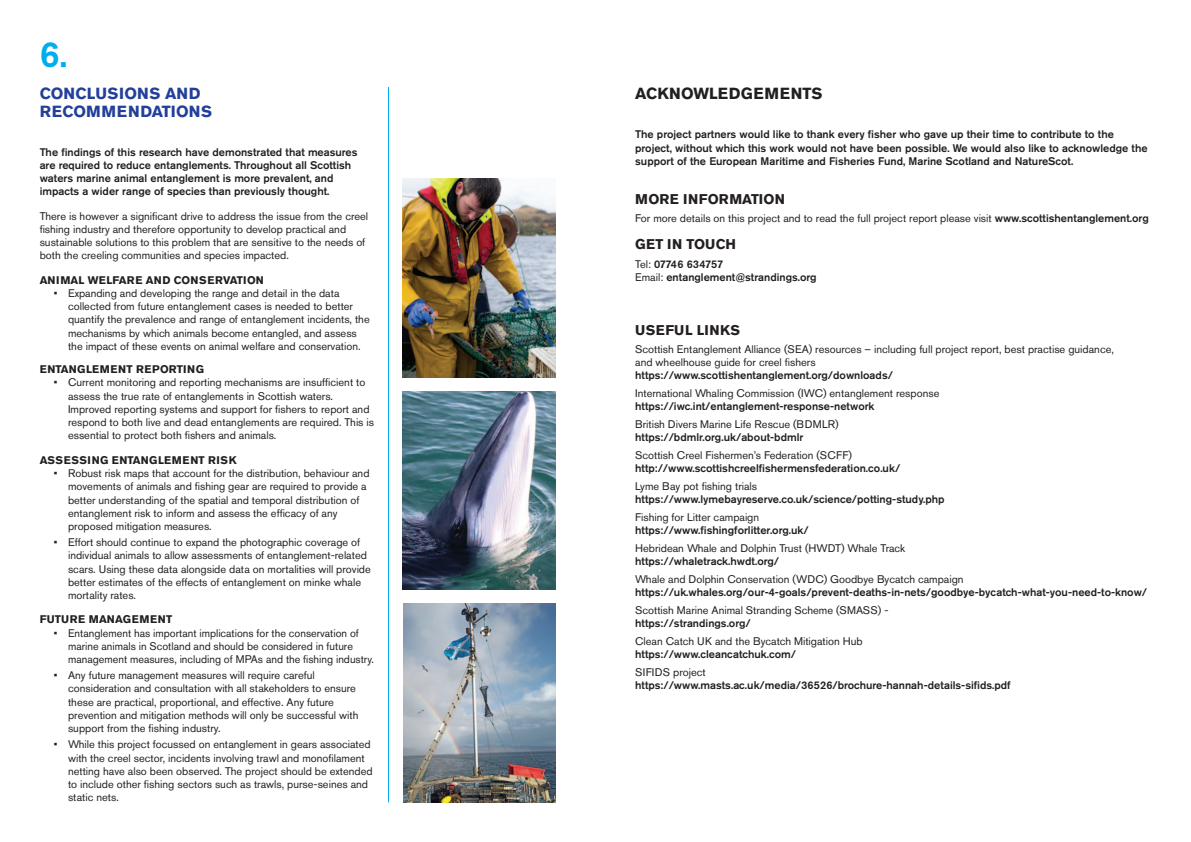
<style>
.page{position:relative;width:1191px;height:842px;background:#fff}
.page>*{position:absolute;margin:0;border:0;box-sizing:border-box;transform-origin:0 0}
.t1{font:500 36px "Akzidenz Grotesk Std";color:#00aeef}
.t2{font:700 16px "Akzidenz Grotesk Std";letter-spacing:.02em;color:#223f99}
.t3{font:700 16px "Akzidenz Grotesk Std";letter-spacing:.02em;color:#231f20}
.t4{font:700 14px "Akzidenz Grotesk Std";letter-spacing:.02em;color:#231f20}
.t5{font:700 14px "Akzidenz Grotesk Std";letter-spacing:.04em;color:#231f20}
.t6{font:700 14px "Akzidenz Grotesk Std";color:#231f20}
.t7{font:11px/13.2px "Akzidenz Grotesk Std";color:#231f20}
.t8{font:500 11px/13.2px "Akzidenz Grotesk Std";color:#231f20}
.t9{font:700 11px "Akzidenz Grotesk Std";letter-spacing:.015em;color:#231f20}
.t10{font:700 11px "Akzidenz Grotesk Std";letter-spacing:.055em;color:#231f20}
.t11{font:700 11px "Akzidenz Grotesk Std";letter-spacing:.035em;color:#231f20}
.t12{font:500 11px "Akzidenz Grotesk Std";letter-spacing:-.02em;color:#231f20}
.s1{font-weight:500}
.s2{font-weight:400}
</style>
<div class="page">
<hr style="left:388px;top:87px;width:1px;height:715px;background:#00aeef">
<img style="left:403px;top:604px;width:153px;height:198px">
<img style="left:403px;top:391px;width:153px;height:199px">
<img style="left:403px;top:179px;width:153px;height:198px">
<p class="t1" style="left:40px;top:41px;width:29px">6.</p>
<p class="t2" style="left:40px;top:87px;width:162px">CONCLUSIONS AND</p>
<p class="t2" style="left:40px;top:105px;width:174px">RECOMMENDATIONS</p>
<p class="t8" style="left:40px;top:146px;width:319px">The findings of this research have demonstrated that measures are required to reduce entanglements. Throughout all Scottish waters marine animal entanglement is more prevalent, and impacts a wider range of species than previously thought.</p>
<p class="t7" style="left:40px;top:210px;width:330px">There is however a significant drive to address the issue from the creel fishing industry and therefore opportunity to develop practical and sustainable solutions to this problem that are sensitive to the needs of both the creeling communities and species impacted.</p>
<p class="t9" style="left:40px;top:276px;width:226px">ANIMAL WELFARE AND CONSERVATION</p>
<p class="t7" style="left:54px;top:288px;width:287px">• Expanding and developing the range and detail in the data</p>
<p class="t7" style="left:68px;top:301px;width:303px">collected from future entanglement cases is needed to better quantify the prevalence and range of entanglement incidents, the mechanisms by which animals become entangled, and assess the impact of these events on animal welfare and conservation.</p>
<p class="t11" style="left:40px;top:365px;width:166px">ENTANGLEMENT REPORTING</p>
<p class="t7" style="left:68px;top:377px;width:307px;text-indent:-14px">• Current monitoring and reporting mechanisms are insufficient to assess the true rate of entanglements in Scottish waters.<br>Improved reporting systems and support for fishers to report and respond to both live and dead entanglements are required. This is essential to protect both fishers and animals.</p>
<p class="t10" style="left:40px;top:456px;width:198px">ASSESSING ENTANGLEMENT RISK</p>
<p class="t7" style="left:68px;top:468px;width:303px;text-indent:-14px">• Robust risk maps that account for the distribution, behaviour and movements of animals and fishing gear are required to provide a better understanding of the spatial and temporal distribution of entanglement risk to inform and assess the efficacy of any proposed mitigation measures.</p>
<p class="t7" style="left:68px;top:537px;width:304px;text-indent:-14px">• Effort should continue to expand the photographic coverage of individual animals to allow assessments of entanglement-related scars. Using these data alongside data on mortalities will provide better estimates of the effects of entanglement on minke whale mortality rates.</p>
<p class="t9" style="left:40px;top:616px;width:134px">FUTURE MANAGEMENT</p>
<p class="t7" style="left:68px;top:627px;width:307px;text-indent:-14px">• Entanglement has important implications for the conservation of marine animals in Scotland and should be considered in future management measures, including of MPAs and the fishing industry.</p>
<p class="t7" style="left:68px;top:670px;width:292px;text-indent:-14px">• Any future management measures will require careful consideration and consultation with all stakeholders to ensure these are practical, proportional, and effective. Any future prevention and mitigation methods will only be successful with support from the fishing industry.</p>
<p class="t7" style="left:68px;top:739px;width:306px;text-indent:-14px">• While this project focussed on entanglement in gears associated with the creel sector, incidents involving trawl and monofilament netting have also been observed. The project should be extended to include other fishing sectors such as trawls, purse-seines and static nets.</p>
<p class="t3" style="left:635px;top:88px;width:189px">ACKNOWLEDGEMENTS</p>
<p class="t8" style="left:635px;top:129px;width:480px">The project partners would like to thank every fisher who gave up their time to contribute to the</p>
<p class="t8" style="left:635px;top:142px;width:514px;line-height:13.5px">project, without which this work would not have been possible. We would also like to acknowledge the support of the European Maritime and Fisheries Fund, Marine Scotland and NatureScot.</p>
<p class="t4" style="left:635px;top:194px;width:151px">MORE INFORMATION</p>
<p class="t7" style="left:635px;top:213px;width:515px">For more details on this project and to read the full project report please visit <span class="s1">www.scottishentanglement.org</span></p>
<p class="t6" style="left:635px;top:239px;width:102px">GET IN TOUCH</p>
<p class="t12" style="left:635px;top:260px;width:89px"><span class="s2">Tel:</span> 07746 634757</p>
<p class="t8" style="left:635px;top:272px;width:183px"><span class="s2">Email:</span> entanglement@strandings.org</p>
<p class="t5" style="left:635px;top:325px;width:106px">USEFUL LINKS</p>
<p class="t7" style="left:635px;top:344px;width:480px">Scottish Entanglement Alliance (SEA) resources – including full project report, best practise guidance,</p>
<p class="t7" style="left:635px;top:357px;width:182px">and wheelhouse guide for creel fishers</p>
<p class="t8" style="left:635px;top:370px;width:259px">https://www.scottishentanglement.org/downloads/</p>
<p class="t7" style="left:635px;top:388px;width:306px">International Whaling Commission (IWC) entanglement response</p>
<p class="t8" style="left:635px;top:401px;width:241px">https://iwc.int/entanglement-response-network</p>
<p class="t7" style="left:635px;top:419px;width:205px">British Divers Marine Life Rescue (BDMLR)</p>
<p class="t8" style="left:635px;top:432px;width:170px">https://bdmlr.org.uk/about-bdmlr</p>
<p class="t7" style="left:635px;top:450px;width:218px">Scottish Creel Fishermen’s Federation (SCFF)</p>
<p class="t8" style="left:635px;top:463px;width:266px">http://www.scottishcreelfishermensfederation.co.uk/</p>
<p class="t7" style="left:635px;top:481px;width:123px">Lyme Bay pot fishing trials</p>
<p class="t8" style="left:635px;top:494px;width:311px">https://www.lymebayreserve.co.uk/science/potting-study.php</p>
<p class="t7" style="left:635px;top:512px;width:125px">Fishing for Litter campaign</p>
<p class="t8" style="left:635px;top:525px;width:175px">https://www.fishingforlitter.org.uk/</p>
<p class="t7" style="left:635px;top:543px;width:271px">Hebridean Whale and Dolphin Trust (HWDT) Whale Track</p>
<p class="t8" style="left:635px;top:556px;width:145px">https://whaletrack.hwdt.org/</p>
<p class="t7" style="left:635px;top:574px;width:330px">Whale and Dolphin Conservation (WDC) Goodbye Bycatch campaign</p>
<p class="t8" style="left:635px;top:587px;width:513px">https://uk.whales.org/our-4-goals/prevent-deaths-in-nets/goodbye-bycatch-what-you-need-to-know/</p>
<p class="t7" style="left:635px;top:605px;width:255px">Scottish Marine Animal Stranding Scheme (SMASS) -</p>
<p class="t8" style="left:635px;top:618px;width:117px">https://strandings.org/</p>
<p class="t7" style="left:635px;top:636px;width:229px">Clean Catch UK and the Bycatch Mitigation Hub</p>
<p class="t8" style="left:635px;top:649px;width:162px">https://www.cleancatchuk.com/</p>
<p class="t7" style="left:635px;top:667px;width:72px">SIFIDS project</p>
<p class="t8" style="left:635px;top:680px;width:377px">https://www.masts.ac.uk/media/36526/brochure-hannah-details-sifids.pdf</p>
</div>
